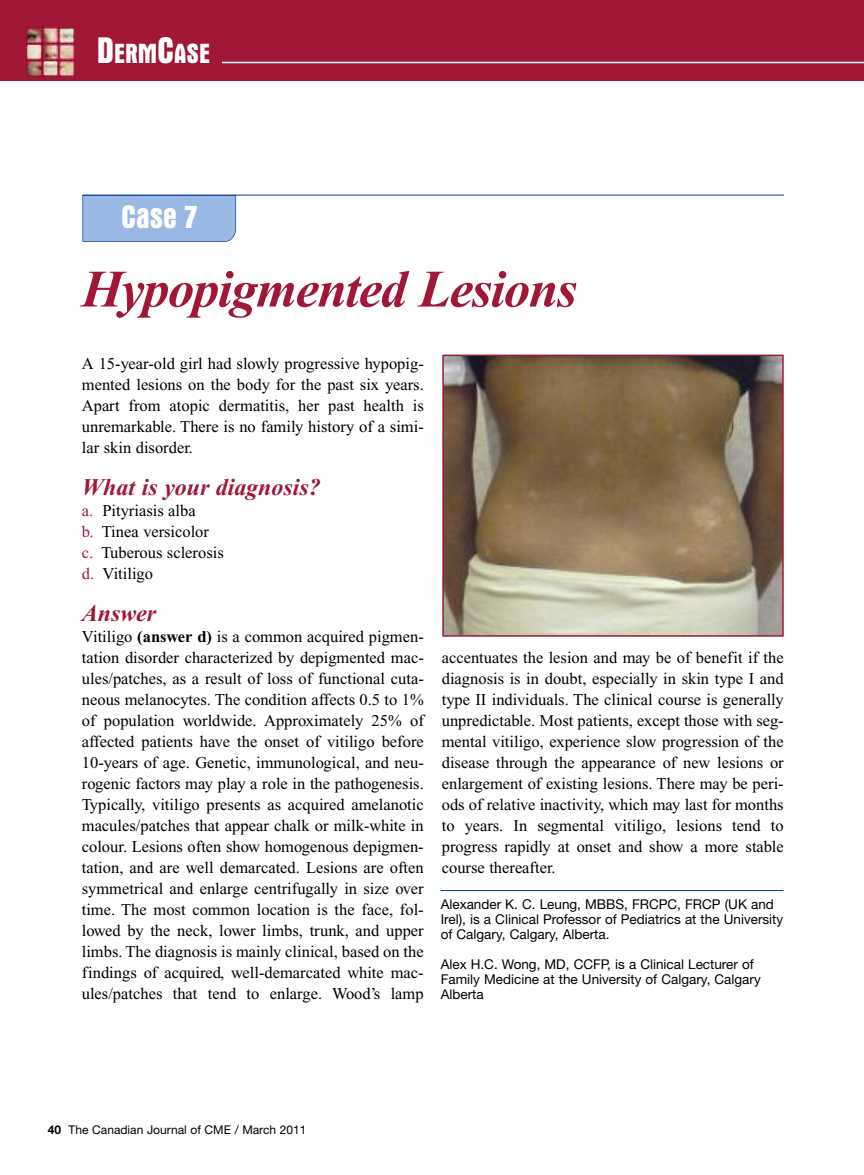
<style>
.page{position:relative;width:864px;height:1175px;background:#fff}
.page>*{position:absolute;margin:0;border:0;box-sizing:border-box;transform-origin:0 0}
.t1{font:italic 700 52.5px "Times New Roman";letter-spacing:-.025em;color:#a11837}
.t2{font:700 condensed 33px "Aurora BT";color:#fff}
.t3{font:700 condensed 28.2px "Aurora BT";color:#fff}
.t4{font:italic 700 24px "Times New Roman";color:#a11837}
.t5{font:16.5px/21px "Times New Roman";color:#000;text-align:justify}
.t6{font:13.5px/15px "Helvetica Neue";color:#000}
.t7{font:12px "Helvetica Neue";color:#000}
.s1{font-size:37.5px}
.s2{color:#a11837}
.s3{font-weight:700}
</style>
<div class="page">
<div style="left:0;top:0;width:864px;height:81px;background:#a11837"></div>
<hr style="left:218px;top:62px;width:646px;height:1px;background:#fff">
<img style="left:26px;top:28px;width:48px;height:48px">
<img style="left:27px;top:29px;width:46px;height:46px">
<div style="left:85px;top:36px;width:137px;height:31px;background:#a11837"></div>
<img style="left:445px;top:357px;width:336px;height:276px">
<div style="left:442px;top:354px;width:342px;height:282px;border:2px solid #a11837"></div>
<div style="left:82px;top:196px;width:154px;height:46px;background:#99b8e4"></div>
<hr style="left:82px;top:195px;width:702px;height:1px;background:#003ca2">
<hr style="left:441px;top:890px;width:342px;height:1px;background:#003ca2">
<h3 class="t3" style="left:97px;top:37px;width:115px"><span class="s1">D</span>ERM<span class="s1">C</span>ASE</h3>
<h2 class="t2" style="left:121px;top:197px;width:77px">Case 7</h2>
<h1 class="t1" style="left:82px;top:272px;width:497px">Hypopigmented Lesions</h1>
<p class="t5" style="left:82px;top:355px;width:343px">A 15-year-old girl had slowly progressive hypopig&shy;mented lesions on the body for the past six years.<br>Apart from atopic dermatitis, her past health is unremarkable. There is no family history of a simi&shy;lar skin disorder.</p>
<h3 class="t4" style="left:82px;top:479px;width:241px">What is your diagnosis?</h3>
<p class="t5" style="left:82px;top:502px;width:143px;text-align:left"><span class="s2">a.</span> Pityriasis alba<br><span class="s2">b.</span> Tinea versicolor <span class="s2">c.</span> Tuberous sclerosis <span class="s2">d.</span> Vitiligo</p>
<h3 class="t4" style="left:82px;top:605px;width:76px">Answer</h3>
<p class="t5" style="left:82px;top:628px;width:344px">Vitiligo <span class="s3">(answer d)</span> is a common acquired pigmen&shy;tation disorder characterized by depigmented mac&shy;ules/patches, as a result of loss of functional cuta&shy;neous melanocytes. The condition affects 0.5 to 1% of population worldwide. Approximately 25% of affected patients have the onset of vitiligo before 10-years of age. Genetic, immunological, and neu&shy;rogenic factors may play a role in the pathogenesis.<br>Typically, vitiligo presents as acquired amelanotic macules/patches that appear chalk or milk-white in colour. Lesions often show homogenous depigmen&shy;tation, and are well demarcated. Lesions are often symmetrical and enlarge centrifugally in size over time. The most common location is the face, fol&shy;lowed by the neck, lower limbs, trunk, and upper limbs. The diagnosis is mainly clinical, based on the findings of acquired, well-demarcated white mac&shy;ules/patches that tend to enlarge. Wood’s lamp</p>
<p class="t5" style="left:442px;top:649px;width:343px">accentuates the lesion and may be of benefit if the diagnosis is in doubt, especially in skin type I and type II individuals. The clinical course is generally unpredictable. Most patients, except those with seg&shy;mental vitiligo, experience slow progression of the disease through the appearance of new lesions or enlargement of existing lesions. There may be peri&shy;ods of relative inactivity, which may last for months to years. In segmental vitiligo, lesions tend to progress rapidly at onset and show a more stable course thereafter.</p>
<p class="t6" style="left:441px;top:898px;width:344px">Alexander K. C. Leung, MBBS, FRCPC, FRCP (UK and<br>Irel), is a Clinical Professor of Pediatrics at the University of Calgary, Calgary, Alberta.</p>
<p class="t6" style="left:441px;top:958px;width:322px">Alex H.C. Wong, MD, CCFP, is a Clinical Lecturer of<br>Family Medicine at the University of Calgary, Calgary<br>Alberta</p>
<p class="t7" style="left:48px;top:1125px;width:260px"><span class="s3">40</span> The Canadian Journal of CME / March 2011</p>
</div>
